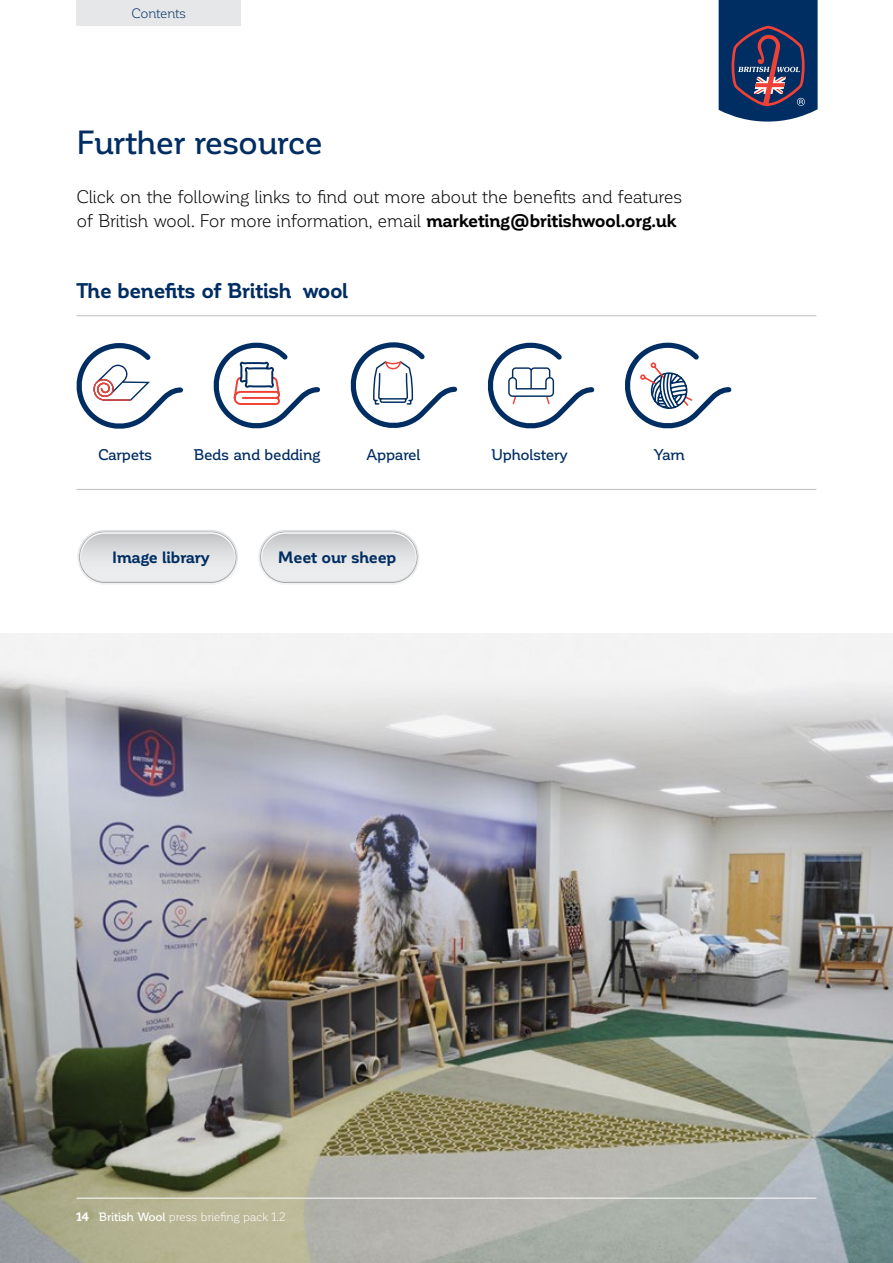
<style>
.page{position:relative;width:893px;height:1263px;background:#fff}
.page>*{position:absolute;margin:0;border:0;box-sizing:border-box;transform-origin:0 0}
.t1{font:500 33px "Corporative";letter-spacing:-.02em;color:#002d62}
.t2{font:700 21px "Corporative";letter-spacing:-.025em;color:#002d62}
.t3{font:18px/24px "Corporative";letter-spacing:-.025em;color:#000}
.t4{font:700 16.2px "Corporative";letter-spacing:-.02em;color:#002d62}
.t5{font:500 15.3px "Corporative";letter-spacing:-.02em;color:#002d62}
.t6{font:13.5px "Corporative";letter-spacing:-.02em;color:#002d62}
.t7{font:12px "Corporative";letter-spacing:-.035em;color:#fff}
.s1{font-weight:700}
.s2{font-weight:500}
</style>
<div class="page">
<img style="left:0;top:634px;width:893px;height:629px">
<svg style="left:719px;top:0;width:99px;height:122px;background:#283c67"></svg>
<hr style="left:77px;top:1198px;width:739px;height:1px;background:#fff">
<hr style="left:77px;top:315px;width:739px;height:1px;background:#bcbec0">
<hr style="left:77px;top:489px;width:739px;height:1px;background:#bcbec0">
<div style="left:77px;top:530px;width:161px;height:55px;background:#f3f4f4;border-radius:28px"></div>
<div style="left:78px;top:530px;width:160px;height:54px;background:#e6e7e8;border-radius:27px"></div>
<svg style="left:79px;top:531px;width:158px;height:52px"></svg>
<svg style="left:79px;top:532px;width:157px;height:51px"></svg>
<svg style="left:80px;top:532px;width:156px;height:50px"></svg>
<svg style="left:80px;top:533px;width:155px;height:49px"></svg>
<div style="left:81px;top:534px;width:153px;height:47px;background:linear-gradient(to bottom,#c9cacc,#f4f5f6);border-radius:24px"></div>
<div style="left:258px;top:530px;width:161px;height:55px;background:#f3f4f4;border-radius:28px"></div>
<div style="left:259px;top:530px;width:160px;height:54px;background:#e6e7e8;border-radius:27px"></div>
<svg style="left:260px;top:531px;width:158px;height:52px"></svg>
<svg style="left:260px;top:532px;width:157px;height:51px"></svg>
<svg style="left:261px;top:532px;width:156px;height:50px"></svg>
<svg style="left:261px;top:533px;width:155px;height:49px"></svg>
<div style="left:262px;top:534px;width:153px;height:47px;background:linear-gradient(to bottom,#c9cacc,#f4f5f6);border-radius:24px"></div>
<svg style="left:76px;top:343px;width:107px;height:86px"></svg>
<svg style="left:205px;top:315px;width:118px;height:114px"></svg>
<svg style="left:350px;top:342px;width:108px;height:86px"></svg>
<svg style="left:487px;top:342px;width:108px;height:87px"></svg>
<svg style="left:625px;top:342px;width:107px;height:87px"></svg>
<div style="left:77px;top:0;width:164px;height:26px;background:#e6e7e8"></div>
<p class="t6" style="left:132px;top:6px;width:56px">Contents</p>
<h1 class="t1" style="left:77px;top:124px;width:248px">Further resource</h1>
<p class="t3" style="left:77px;top:185px;width:607px">Click on the following links to find out more about the benefits and features of British wool. For more information, email <span class="s1">marketing@britishwool.org.uk</span></p>
<p class="t2" style="left:77px;top:279px;width:273px">The benefits of British wool</p>
<p class="t5" style="left:98px;top:446px;width:56px">Carpets</p>
<p class="t5" style="left:367px;top:446px;width:55px">Apparel</p>
<p class="t5" style="left:491px;top:446px;width:78px">Upholstery</p>
<p class="t5" style="left:654px;top:446px;width:32px">Yarn</p>
<p class="t5" style="left:194px;top:446px;width:128px">Beds and bedding</p>
<p class="t4" style="left:112px;top:549px;width:99px">Image library</p>
<p class="t4" style="left:278px;top:549px;width:120px">Meet our sheep</p>
<p class="t7" style="left:77px;top:1211px;width:210px"><span class="s1">14</span> <span class="s2">British Wool</span> press briefing pack 1.2</p>
</div>
